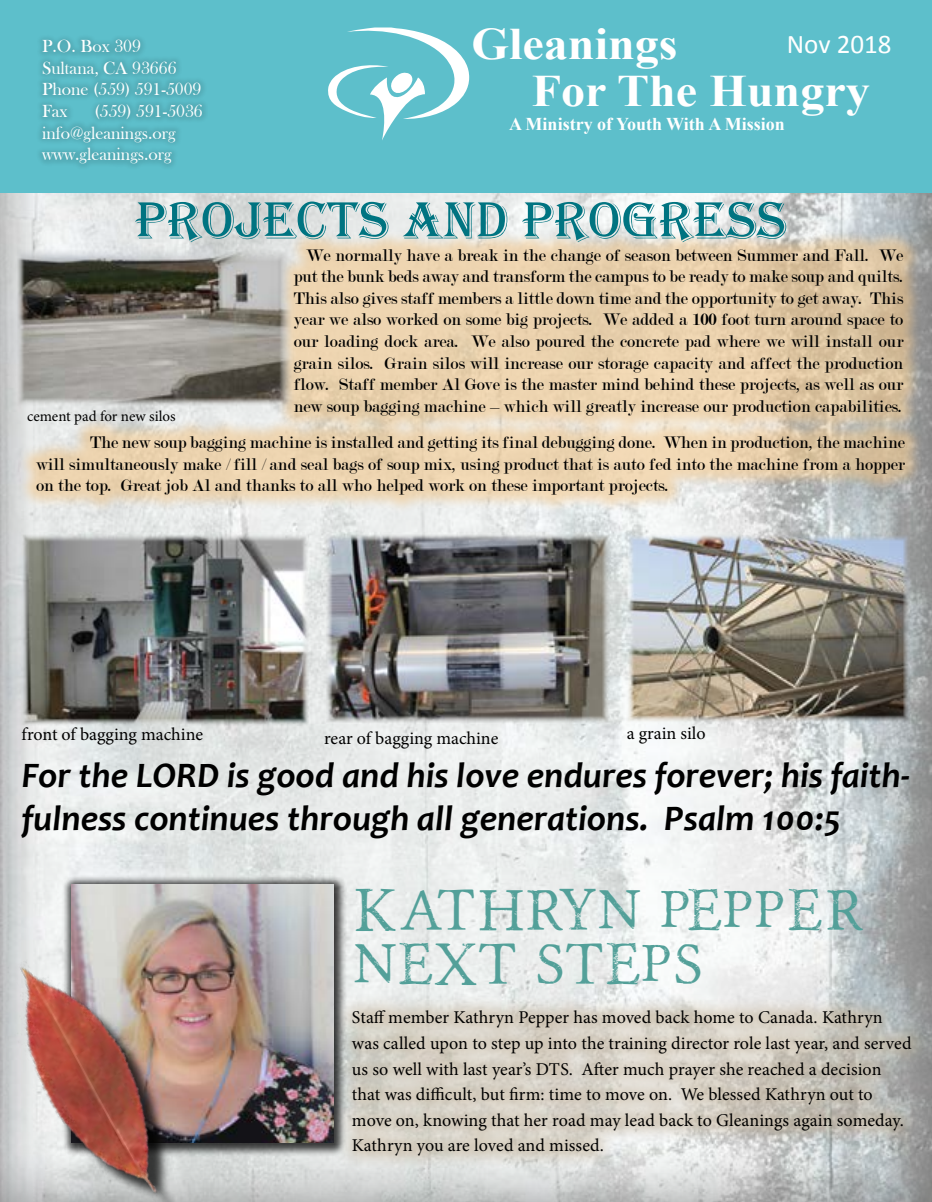
<style>
.page{position:relative;width:932px;height:1202px;background:#fff}
.page>*{position:absolute;margin:0;border:0;box-sizing:border-box;transform-origin:0 0}
.t1{font:54px "Algerian";color:#007481}
.t2{font:45px/54px "Portmanteau";color:#53a099}
.t3{font:700 45px/46.5px "Times New Roman";color:#fff;scale:1.07 1}
.t4{font:italic 700 36px/43.2px "Candara";color:#000}
.t5{font:27px "Calibri";color:#fff}
.t6{font:18px/21.6px "Modern";color:#000;text-align:justify}
.t7{font:18px/25.5px "Minion Pro";color:#000}
.t8{font:18px/21.6px "Bask Old Face";color:#fff}
.t9{font:700 18px "Times New Roman";color:#fff}
.t10{font:15px "Minion Pro";color:#000}
</style>
<div class="page">
<div style="left:0;top:0;width:932px;height:1202px;background:#000;opacity:.75"></div>
<div style="left:0;top:0;width:932px;height:192px;background:#5dbfcb"></div>
<div style="left:36px;top:35px;width:172px;height:135px;background:#57b3bf"></div>
<svg style="left:326px;top:27px;width:143px;height:113px"></svg>
<div style="left:62px;top:874px;width:285px;height:282px;background:#000;opacity:.75"></div>
<img style="left:71px;top:884px;width:262px;height:258px">
<div style="left:334px;top:992px;width:595px;height:180px;background:#c4b39a;opacity:.84"></div>
<div style="left:276px;top:230px;width:645px;height:204px;background:#f1c68a;opacity:.6"></div>
<img style="left:0;top:927px;width:204px;height:275px">
<img style="left:17px;top:248px;width:277px;height:157px">
<img style="left:22px;top:534px;width:286px;height:191px">
<img style="left:326px;top:534px;width:283px;height:189px">
<img style="left:626px;top:534px;width:283px;height:188px">
<div style="left:18px;top:417px;width:906px;height:96px;background:#f1c68a;opacity:.6"></div>
<p class="t8" style="left:42px;top:36px;width:161px">P.O. Box 309<br>Sultana, CA 93666<br>Phone (559) 591-5009<br>Fax</p>
<p class="t8" style="left:42px;top:101px;width:162px;text-indent:53px">(559) 591-5036 info@gleanings.org www.gleanings.org</p>
<h2 class="t3" style="left:532px;top:20px;width:317px;text-indent:-60px">Gleanings<br>For The Hungry</h2>
<h3 class="t5" style="left:786px;top:27px;width:106px">Nov 2018</h3>
<p class="t9" style="left:509px;top:111px;width:277px">A Ministry of Youth With A Mission</p>
<h1 class="t1" style="left:135px;top:190px;width:653px">PROJECTS AND PROGRESS</h1>
<p class="t6" style="left:294px;top:244px;width:611px;text-indent:12px">We normally have a break in the change of season between Summer and Fall. We put the bunk beds away and transform the campus to be ready to make soup and quilts.<br>This also gives staff members a little down time and the opportunity to get away. This year we also worked on some big projects. We added a 100 foot turn around space to our loading dock area. We also poured the concrete pad where we will install our grain silos. Grain silos will increase our storage capacity and affect the production flow. Staff member Al Gove is the master mind behind these projects, as well as our new soup bagging machine – which will greatly increase our production capabilities.</p>
<p class="t10" style="left:27px;top:406px;width:150px">cement pad for new silos</p>
<p class="t6" style="left:36px;top:432px;width:870px;text-indent:54px">The new soup bagging machine is installed and getting its final debugging done. When in production, the machine will simultaneously make / fill / and seal bags of soup mix, using product that is auto fed into the machine from a hopper on the top. Great job Al and thanks to all who helped work on these important projects.</p>
<p class="t7" style="left:22px;top:721px;width:183px">front of bagging machine</p>
<p class="t7" style="left:324px;top:725px;width:176px">rear of bagging machine</p>
<p class="t7" style="left:626px;top:720px;width:80px">a grain silo</p>
<h3 class="t4" style="left:22px;top:753px;width:889px">For the LORD is good and his love endures forever; his faith&shy;fulness continues through all generations. Psalm 100:5</h3>
<h2 class="t2" style="left:353px;top:882px;width:515px">KATHRYN PEPPER<br>NEXT STEPS</h2>
<p class="t7" style="left:352px;top:1005px;width:561px">Staff member Kathryn Pepper has moved back home to Canada. Kathryn was called upon to step up into the training director role last year, and served us so well with last year’s DTS. After much prayer she reached a decision that was difficult, but firm: time to move on. We blessed Kathryn out to move on, knowing that her road may lead back to Gleanings again someday.<br>Kathryn you are loved and missed.</p>
</div>
